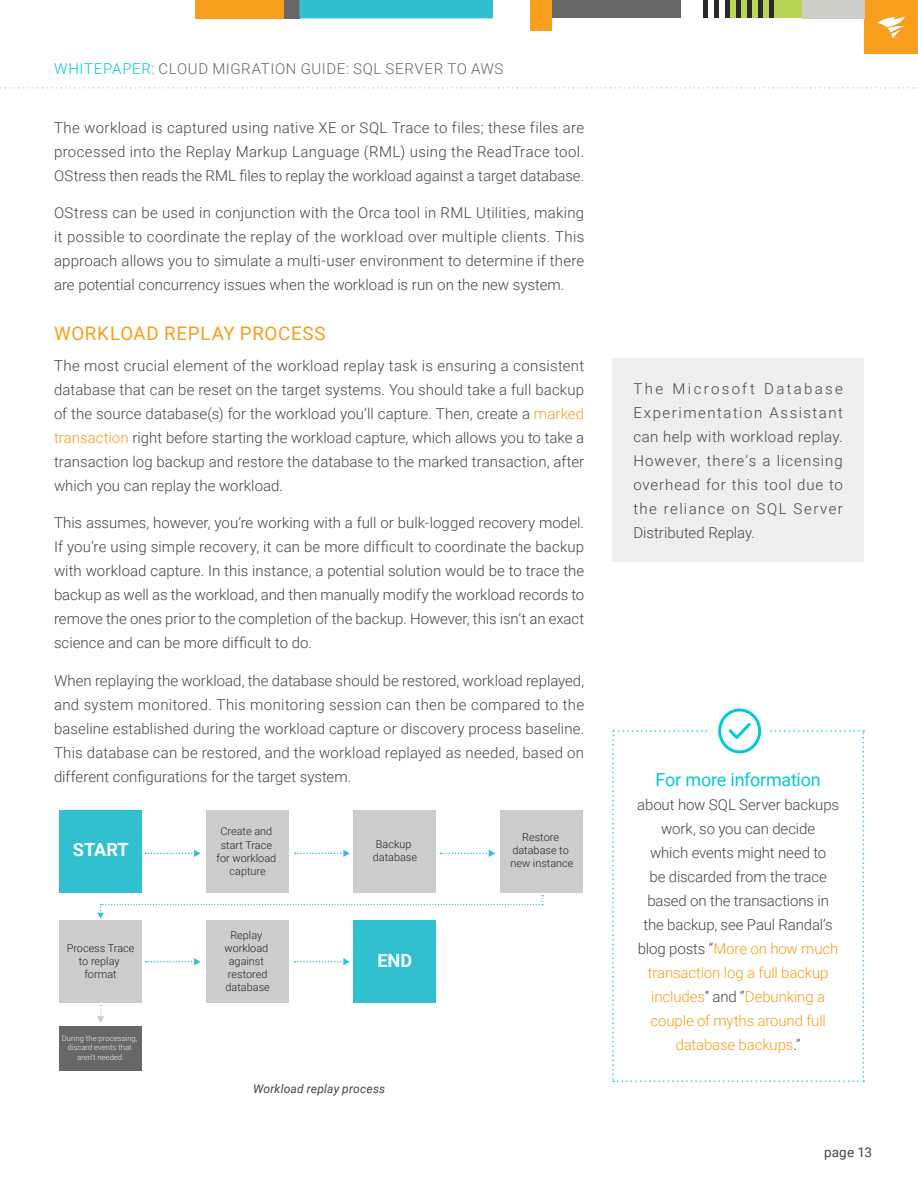
<style>
.page{position:relative;width:918px;height:1188px;background:#fff}
.page>*{position:absolute;margin:0;border:0;box-sizing:border-box;transform-origin:0 0}
.Section_Headline__h1{font:18.75px "Roboto";letter-spacing:.035em;color:#f99d1c}
.t1{font:700 18.15px "Roboto";color:#fff}
.Center_Blue_text_Cal{font:18px "Roboto";letter-spacing:-.015em;color:#04c9d7}
.By_ensuring_you_carr{font:300 15px/24px "Roboto";color:#444;text-align:justify}
.Center_Blue_text_Cal-2{font:300 15px/24px "Roboto";letter-spacing:-.01em;color:#444;text-align:center}
.t2{font:300 15px "Roboto";letter-spacing:.045em;color:#666}
.t3{font:13.5px "Roboto";letter-spacing:.005em;color:#444}
.figure_caption{font:italic 12px "Roboto";letter-spacing:.015em;color:#444}
.t4{font:300 10.95px/13px "Roboto";color:#231f20;text-align:center}
.t5{font:300 7.8px/9.3px "Roboto";color:#efefef;text-align:center}
.s1{color:#04c9d7}
.s2{color:#f99d1c}
</style>
<div class="page">
<svg style="left:0;top:87px;width:918px;height:2px"></svg>
<div style="left:864px;top:0;width:54px;height:54px;background:#f99d1c"></div>
<svg style="left:877px;top:16px;width:28px;height:22px"></svg>
<div style="left:530px;top:0;width:151px;height:18px;background:#666"></div>
<div style="left:530px;top:0;width:22px;height:31px;background:#f79e1c"></div>
<div style="left:195px;top:0;width:89px;height:18px;background:#f79e1c"></div>
<div style="left:284px;top:0;width:15px;height:18px;background:#666"></div>
<div style="left:299px;top:0;width:194px;height:18px;background:#30bfcf"></div>
<div style="left:728px;top:0;width:116px;height:18px;background:#b8d654"></div>
<hr style="left:704px;top:0;width:4px;height:18px;background:#292929">
<hr style="left:715px;top:0;width:4px;height:18px;background:#292929">
<div style="left:725px;top:0;width:5px;height:18px;background:#292929"></div>
<div style="left:736px;top:0;width:5px;height:18px;background:#292929"></div>
<div style="left:747px;top:0;width:5px;height:18px;background:#292929"></div>
<div style="left:758px;top:0;width:5px;height:18px;background:#292929"></div>
<div style="left:769px;top:0;width:5px;height:18px;background:#292929"></div>
<div style="left:802px;top:0;width:62px;height:18px;background:#ccccc9"></div>
<div style="left:612px;top:359px;width:252px;height:203px;background:#eee"></div>
<div style="left:354px;top:810px;width:82px;height:82px;background:#cdcccc"></div>
<div style="left:501px;top:810px;width:82px;height:82px;background:#cdcccc"></div>
<div style="left:59px;top:921px;width:83px;height:82px;background:#cdcccc"></div>
<div style="left:59px;top:1026px;width:83px;height:44px;background:#666767"></div>
<div style="left:207px;top:921px;width:82px;height:82px;background:#cdcccc"></div>
<div style="left:354px;top:921px;width:82px;height:82px;background:#30c0d0"></div>
<div style="left:59px;top:810px;width:83px;height:82px;background:#30c0d0"></div>
<div style="left:207px;top:811px;width:82px;height:82px;background:#cdcccc"></div>
<svg style="left:146px;top:850px;width:55px;height:7px"></svg>
<svg style="left:295px;top:850px;width:55px;height:7px"></svg>
<svg style="left:146px;top:958px;width:55px;height:7px"></svg>
<svg style="left:295px;top:958px;width:55px;height:7px"></svg>
<svg style="left:440px;top:850px;width:55px;height:7px"></svg>
<svg style="left:97px;top:895px;width:446px;height:23px"></svg>
<svg style="left:97px;top:1005px;width:7px;height:18px"></svg>
<svg style="left:612px;top:708px;width:252px;height:374px"></svg>
<p class="t2" style="left:54px;top:58px;width:451px"><span class="s1">WHITEPAPER:</span> CLOUD MIGRATION GUIDE: SQL SERVER TO AWS</p>
<p class="By_ensuring_you_carr" style="left:54px;top:115px;width:532px">The workload is captured using native XE or SQL Trace to files; these files are processed into the Replay Markup Language (RML) using the ReadTrace tool.<br>OStress then reads the RML files to replay the workload against a target database.</p>
<p class="By_ensuring_you_carr" style="left:54px;top:200px;width:532px">OStress can be used in conjunction with the Orca tool in RML Utilities, making it possible to coordinate the replay of the workload over multiple clients. This approach allows you to simulate a multi-user environment to determine if there are potential concurrency issues when the workload is run on the new system.</p>
<p class="Section_Headline__h1" style="left:54px;top:320px;width:273px">WORKLOAD REPLAY PROCESS</p>
<p class="By_ensuring_you_carr" style="left:54px;top:353px;width:532px">The most crucial element of the workload replay task is ensuring a consistent database that can be reset on the target systems. You should take a full backup of the source database(s) for the workload you’ll capture. Then, create a <span class="s2">marked transaction</span> right before starting the workload capture, which allows you to take a transaction log backup and restore the database to the marked transaction, after which you can replay the workload.</p>
<p class="By_ensuring_you_carr" style="left:54px;top:510px;width:532px">This assumes, however, you’re working with a full or bulk-logged recovery model.<br>If you’re using simple recovery, it can be more difficult to coordinate the backup with workload capture. In this instance, a potential solution would be to trace the backup as well as the workload, and then manually modify the workload records to remove the ones prior to the completion of the backup. However, this isn’t an exact science and can be more difficult to do.</p>
<p class="By_ensuring_you_carr" style="left:54px;top:668px;width:532px">When replaying the workload, the database should be restored, workload replayed, and system monitored. This monitoring session can then be compared to the baseline established during the workload capture or discovery process baseline.<br>This database can be restored, and the workload replayed as needed, based on different configurations for the target system.</p>
<p class="t1" style="left:73px;top:837px;width:57px">START</p>
<p class="t4" style="left:67px;top:941px;width:69px">Process Trace to replay format</p>
<p class="t5" style="left:62px;top:1033px;width:77px">During the processing, discard events that aren’t needed.</p>
<p class="t4" style="left:216px;top:825px;width:61px">Create and start Trace for workload capture</p>
<p class="t4" style="left:224px;top:928px;width:47px">Replay workload against restored database</p>
<p class="t4" style="left:373px;top:837px;width:46px;text-align:left">Backup database</p>
<p class="t4" style="left:510px;top:830px;width:64px">Restore database to new instance</p>
<p class="t1" style="left:377px;top:948px;width:36px">END</p>
<p class="figure_caption" style="left:253px;top:1080px;width:134px">Workload replay process</p>
<p class="By_ensuring_you_carr" style="left:633px;top:376px;width:211px">The Microsoft Database Experimentation Assistant can help with workload replay.<br>However, there’s a licensing overhead for this tool due to the reliance on SQL Server Distributed Replay.</p>
<p class="Center_Blue_text_Cal" style="left:656px;top:767px;width:167px">For more information</p>
<p class="Center_Blue_text_Cal-2" style="left:637px;top:792px;width:203px">about how SQL Server backups work, so you can decide<br>which events might need to<br>be discarded from the trace based on the transactions in the backup, see Paul Randal’s blog posts “<span class="s2">More on how much transaction log a full backup includes</span>” and “<span class="s2">Debunking a couple of myths around full database backups</span>.”</p>
<p class="t3" style="left:824px;top:1143px;width:49px">page 13</p>
</div>
